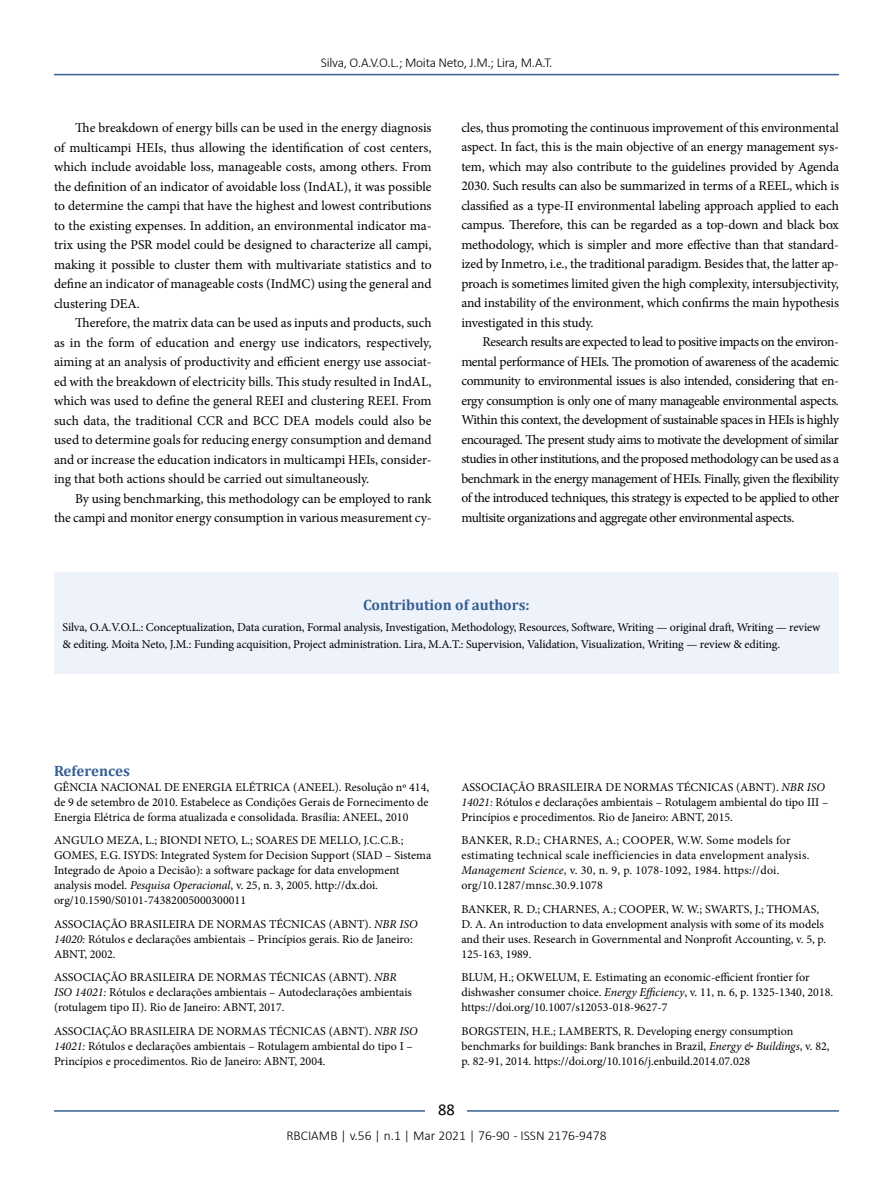
<style>
.page{position:relative;width:893px;height:1191px;background:#fff}
.page>*{position:absolute;margin:0;border:0;box-sizing:border-box;transform-origin:0 0}
.t1{font:16.5px "Calibri";color:#000}
.t2{font:700 15px "Cambria";color:#365f92}
.t3{font:13.5px/19.5px "Minion Pro";letter-spacing:-.01em;color:#000;text-align:justify}
.t4{font:300 13.5px "Calibri";color:#000}
.t5{font:300 13.5px "Calibri";letter-spacing:-.02em;color:#000}
.t6{font:12px/15px "Minion Pro";color:#000}
.t7{font:12px/15px "Minion Pro";letter-spacing:.02em;color:#000}
.s1{font-style:italic}
</style>
<div class="page">
<hr style="left:54px;top:74px;width:785px;height:1px;background:#365f92">
<hr style="left:54px;top:1110px;width:785px;height:1px;background:#365f92">
<div style="left:426px;top:1096px;width:41px;height:26px;background:#fff"></div>
<div style="left:54px;top:572px;width:785px;height:102px;background:#eef2fb"></div>
<p class="t5" style="left:321px;top:54px;width:233px">Silva, O.A.V.O.L.; Moita Neto, J.M.; Lira, M.A.T.</p>
<p class="t3" style="left:54px;top:118px;width:379px;text-indent:21px">The breakdown of energy bills can be used in the energy diagnosis of multicampi HEIs, thus allowing the identification of cost centers, which include avoidable loss, manageable costs, among others. From the definition of an indicator of avoidable loss (IndAL), it was possible to determine the campi that have the highest and lowest contributions to the existing expenses. In addition, an environmental indicator ma&shy;trix using the PSR model could be designed to characterize all campi, making it possible to cluster them with multivariate statistics and to define an indicator of manageable costs (IndMC) using the general and clustering DEA.</p>
<p class="t3" style="left:54px;top:313px;width:379px;text-indent:21px">Therefore, the matrix data can be used as inputs and products, such as in the form of education and energy use indicators, respectively, aiming at an analysis of productivity and efficient energy use associat&shy;ed with the breakdown of electricity bills. This study resulted in IndAL, which was used to define the general REEI and clustering REEI. From such data, the traditional CCR and BCC DEA models could also be used to determine goals for reducing energy consumption and demand and or increase the education indicators in multicampi HEIs, consider&shy;ing that both actions should be carried out simultaneously.</p>
<p class="t3" style="left:54px;top:488px;width:379px;text-align:right">By using benchmarking, this methodology can be employed to rank<br>the campi and monitor energy consumption in various measurement cy-</p>
<p class="t3" style="left:461px;top:118px;width:379px">cles, thus promoting the continuous improvement of this environmental aspect. In fact, this is the main objective of an energy management sys&shy;tem, which may also contribute to the guidelines provided by Agenda 2030. Such results can also be summarized in terms of a REEL, which is classified as a type-II environmental labeling approach applied to each campus. Therefore, this can be regarded as a top-down and black box methodology, which is simpler and more effective than that standard&shy;ized by Inmetro, i.e., the traditional paradigm. Besides that, the latter ap&shy;proach is sometimes limited given the high complexity, intersubjectivity, and instability of the environment, which confirms the main hypothesis investigated in this study.</p>
<p class="t3" style="left:461px;top:332px;width:379px;text-indent:21px">Research results are expected to lead to positive impacts on the environ&shy;mental performance of HEIs. The promotion of awareness of the academic community to environmental issues is also intended, considering that en&shy;ergy consumption is only one of many manageable environmental aspects.<br>Within this context, the development of sustainable spaces in HEIs is highly encouraged. The present study aims to motivate the development of similar studies in other institutions, and the proposed methodology can be used as a benchmark in the energy management of HEIs. Finally, given the flexibility of the introduced techniques, this strategy is expected to be applied to other multisite organizations and aggregate other environmental aspects.</p>
<p class="t2" style="left:363px;top:594px;width:168px">Contribution of authors:</p>
<p class="t6" style="left:63px;top:619px;width:759px;line-height:16.5px">Silva, O.A.V.O.L.: Conceptualization, Data curation, Formal analysis, Investigation, Methodology, Resources, Software, Writing — original draft, Writing — review &amp; editing. Moita Neto, J.M.: Funding acquisition, Project administration. Lira, M.A.T.: Supervision, Validation, Visualization, Writing — review &amp; editing.</p>
<p class="t2" style="left:54px;top:760px;width:77px">References</p>
<p class="t6" style="left:54px;top:779px;width:377px;text-align:justify">GÊNCIA NACIONAL DE ENERGIA ELÉTRICA (ANEEL). Resolução nº 414, de 9 de setembro de 2010. Estabelece as Condições Gerais de Fornecimento de Energia Elétrica de forma atualizada e consolidada. Brasília: ANEEL, 2010</p>
<p class="t6" style="left:54px;top:833px;width:379px">ANGULO MEZA, L.; BIONDI NETO, L.; SOARES DE MELLO, J.C.C.B.; GOMES, E.G. ISYDS: Integrated System for Decision Support (SIAD – Sistema Integrado de Apoio a Decisão): a software package for data envelopment analysis model. <span class="s1">Pesquisa Operacional</span>, v. 25, n. 3, 2005. http://dx.doi. org/10.1590/S0101-74382005000300011</p>
<p class="t6" style="left:54px;top:916px;width:365px">ASSOCIAÇÃO BRASILEIRA DE NORMAS TÉCNICAS (ABNT). <span class="s1">NBR ISO<br>14020:</span> Rótulos e declarações ambientais – Princípios gerais. Rio de Janeiro:<br>ABNT, 2002.</p>
<p class="t6" style="left:54px;top:970px;width:359px">ASSOCIAÇÃO BRASILEIRA DE NORMAS TÉCNICAS (ABNT). <span class="s1">NBR<br>ISO 14021:</span> Rótulos e declarações ambientais – Autodeclarações ambientais (rotulagem tipo II). Rio de Janeiro: ABNT, 2017.</p>
<p class="t6" style="left:54px;top:1023px;width:365px">ASSOCIAÇÃO BRASILEIRA DE NORMAS TÉCNICAS (ABNT). <span class="s1">NBR ISO<br>14021:</span> Rótulos e declarações ambientais – Rotulagem ambiental do tipo I –<br>Princípios e procedimentos. Rio de Janeiro: ABNT, 2004.</p>
<p class="t6" style="left:461px;top:779px;width:368px">ASSOCIAÇÃO BRASILEIRA DE NORMAS TÉCNICAS (ABNT). <span class="s1">NBR ISO<br>14021:</span> Rótulos e declarações ambientais – Rotulagem ambiental do tipo III –<br>Princípios e procedimentos. Rio de Janeiro: ABNT, 2015.</p>
<p class="t7" style="left:461px;top:833px;width:350px">BANKER, R.D.; CHARNES, A.; COOPER, W.W. Some models for estimating technical scale inefficiencies in data envelopment analysis.<br><span class="s1">Management Science</span>, v. 30, n. 9, p. 1078-1092, 1984. https://doi. org/10.1287/mnsc.30.9.1078</p>
<p class="t6" style="left:461px;top:901px;width:366px">BANKER, R. D.; CHARNES, A.; COOPER, W. W.; SWARTS, J.; THOMAS, D. A. An introduction to data envelopment analysis with some of its models and their uses. Research in Governmental and Nonprofit Accounting, v. 5, p.<br>125-163, 1989.</p>
<p class="t6" style="left:461px;top:970px;width:373px">BLUM, H.; OKWELUM, E. Estimating an economic-efficient frontier for dishwasher consumer choice. <span class="s1">Energy Efficiency</span>, v. 11, n. 6, p. 1325-1340, 2018. https://doi.org/10.1007/s12053-018-9627-7</p>
<p class="t6" style="left:461px;top:1023px;width:370px">BORGSTEIN, H.E.; LAMBERTS, R. Developing energy consumption benchmarks for buildings: Bank branches in Brazil, <span class="s1">Energy &amp; Buildings</span>, v. 82, p. 82-91, 2014. https://doi.org/10.1016/j.enbuild.2014.07.028</p>
<p class="t1" style="left:438px;top:1098px;width:18px">88</p>
<p class="t4" style="left:286px;top:1126px;width:322px">RBCIAMB | v.56 | n.1 | Mar 2021 | 76-90 - ISSN 2176-9478</p>
</div>
